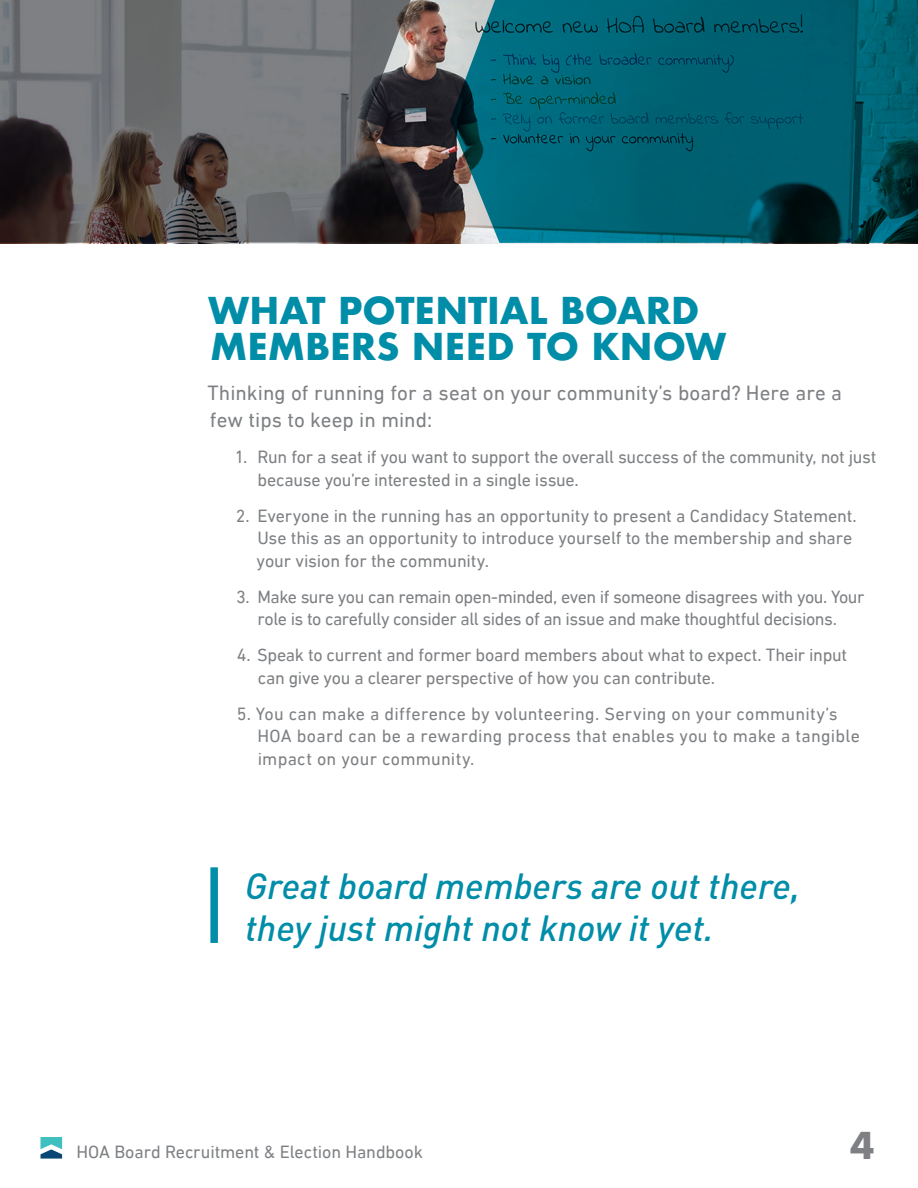
<style>
.page{position:relative;width:918px;height:1188px;background:#fff}
.page>*{position:absolute;margin:0;border:0;box-sizing:border-box;transform-origin:0 0}
.t1{font:italic 500 36px/42px "DIN";color:#008da8}
.t2{font:700 36px/36px "Futura";color:#008da8}
.t3{font:700 36px "Futura";color:#7e8083}
.Body_Copy{font:21px/27px "DIN Next W01";color:#7e8083}
.t4{font:18px/22.5px "DIN Next W01";letter-spacing:-.01em;color:#7e8083}
.t5{font:18px/22.5px "DIN Next W01";letter-spacing:.01em;color:#7e8083}
.t6{font:18px/22.5px "DIN Next W01";letter-spacing:-.03em;color:#7e8083;text-align:center}
</style>
<div class="page">
<svg style="left:41px;top:1137px;width:21px;height:22px"></svg>
<img style="left:0;top:0;width:918px;height:244px">
<svg style="left:0;top:0;width:416px;height:243px;background:#615f60"></svg>
<svg style="left:450px;top:0;width:468px;height:243px;background:#086070"></svg>
<div style="left:210px;top:867px;width:8px;height:76px;background:#008da8"></div>
<h1 class="t2" style="left:208px;top:292px;width:520px">WHAT POTENTIAL BOARD<br>MEMBERS NEED TO KNOW</h1>
<p class="Body_Copy" style="left:207px;top:379px;width:636px">Thinking of running for a seat on your community’s board? Here are a few tips to keep in mind:</p>
<p class="t4" style="left:258px;top:446px;width:621px;text-indent:-23px">1. Run for a seat if you want to support the overall success of the community, not just because you’re interested in a single issue.</p>
<p class="t4" style="left:257px;top:504px;width:602px;text-indent:-21px">2. Everyone in the running has an opportunity to present a Candidacy Statement.<br>Use this as an opportunity to introduce yourself to the membership and share your vision for the community.</p>
<p class="t6" style="left:236px;top:585px;width:630px">3. Make sure you can remain open-minded, even if someone disagrees with you. Your role is to carefully consider all sides of an issue and make thoughtful decisions.</p>
<p class="t4" style="left:258px;top:644px;width:591px;text-indent:-21px">4. Speak to current and former board members about what to expect. Their input can give you a clearer perspective of how you can contribute.</p>
<p class="t5" style="left:258px;top:702px;width:604px;text-indent:-21px">5. You can make a difference by volunteering. Serving on your community’s<br>HOA board can be a rewarding process that enables you to make a tangible impact on your community.</p>
<h1 class="t1" style="left:245px;top:864px;width:557px">Great board members are out there, they just might not know it yet.</h1>
<p class="t4" style="left:76px;top:1141px;width:348px">HOA Board Recruitment &amp; Election Handbook</p>
<h1 class="t3" style="left:850px;top:1119px;width:26px">4</h1>
</div>
